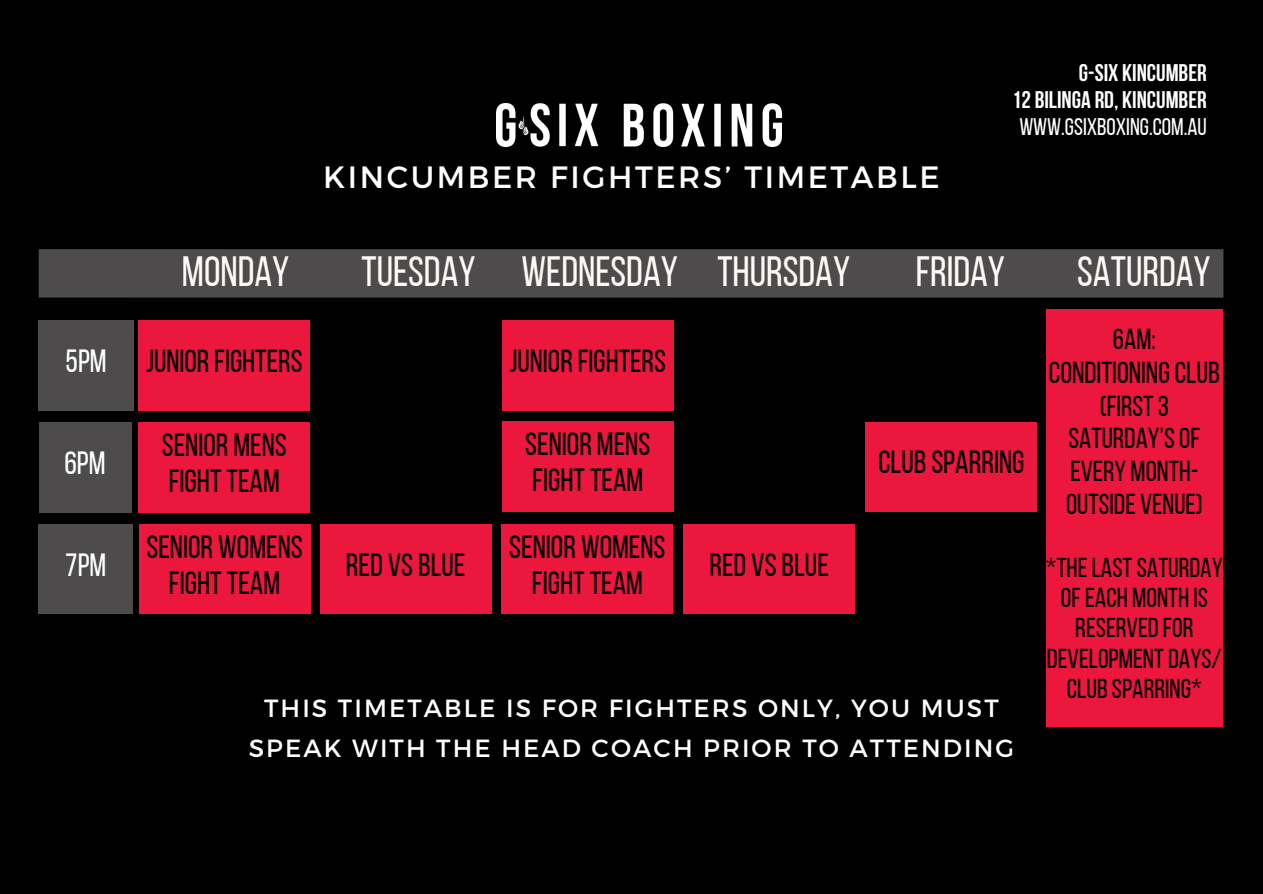
<style>
.page{position:relative;width:1263px;height:894px;background:#fff}
.page>*{position:absolute;margin:0;border:0;box-sizing:border-box;transform-origin:0 0}
.t1{font:42.3px "Bebas Neue";color:#fdf9f6}
.t2{font:32.1px "Bebas Neue";color:#000}
.t3{font:32.1px "Bebas Neue";color:#fff}
.t4{font:31.8px "Bebas Neue";color:#000}
.t5{font:30.75px "Montserrat";letter-spacing:.085em;color:#fff}
.t6{font:30.3px "Bebas Neue";color:#000}
.t7{font:28.8px/32.7px "Bebas Neue";color:#000;text-align:center}
.t8{font:27.3px/30.3px "Bebas Neue";color:#000;text-align:center}
.t9{font:24.9px/40px "Montserrat";letter-spacing:.085em;color:#fff;text-align:center}
.t10{font:700 24px "Bebas Neue";color:#fff}
.t11{font:24px "Bebas Neue";color:#fff}
</style>
<div class="page">
<div style="left:0;top:0;width:1263px;height:893px;background:#000"></div>
<img style="left:497px;top:103px;width:285px;height:43px">
<div style="left:39px;top:320px;width:95px;height:91px;background:#4d4b4b"></div>
<div style="left:39px;top:422px;width:92px;height:91px;background:#4d4b4b"></div>
<div style="left:39px;top:524px;width:94px;height:90px;background:#4d4b4b"></div>
<div style="left:39px;top:249px;width:1184px;height:48px;background:#4d4b4b"></div>
<div style="left:1046px;top:308px;width:177px;height:418px;background:#eb173d"></div>
<div style="left:139px;top:320px;width:171px;height:91px;background:#eb173d"></div>
<div style="left:139px;top:422px;width:171px;height:91px;background:#eb173d"></div>
<div style="left:320px;top:524px;width:171px;height:90px;background:#eb173d"></div>
<div style="left:139px;top:524px;width:172px;height:90px;background:#eb173d"></div>
<div style="left:866px;top:421px;width:171px;height:90px;background:#eb173d"></div>
<div style="left:684px;top:524px;width:171px;height:90px;background:#eb173d"></div>
<div style="left:502px;top:320px;width:171px;height:90px;background:#eb173d"></div>
<div style="left:502px;top:421px;width:171px;height:91px;background:#eb173d"></div>
<div style="left:501px;top:524px;width:172px;height:90px;background:#eb173d"></div>
<p class="t10" style="left:1079px;top:63px;width:129px">G-SIX KINCUMBER</p>
<p class="t10" style="left:1012px;top:90px;width:196px">12 BILINGA RD, KINCUMBER</p>
<p class="t11" style="left:1019px;top:117px;width:189px">WWW.GSIXBOXING.COM.AU</p>
<p class="t5" style="left:323px;top:157px;width:618px">KINCUMBER FIGHTERS’ TIMETABLE</p>
<p class="t1" style="left:182px;top:254px;width:109px">MONDAY</p>
<p class="t1" style="left:361px;top:254px;width:490px">TUESDAY WEDNESDAY THURSDAY</p>
<p class="t1" style="left:916px;top:254px;width:91px">FRIDAY</p>
<p class="t1" style="left:1077px;top:254px;width:135px">SATURDAY</p>
<p class="t3" style="left:66px;top:348px;width:43px">5PM</p>
<p class="t3" style="left:64px;top:450px;width:43px">6PM</p>
<p class="t4" style="left:146px;top:348px;width:158px">JUNIORFIGHTERS</p>
<p class="t2" style="left:162px;top:432px;width:127px">SENIOR MENS</p>
<p class="t2" style="left:169px;top:468px;width:113px">FIGHTTEAM</p>
<p class="t4" style="left:510px;top:347px;width:158px">JUNIORFIGHTERS</p>
<p class="t2" style="left:525px;top:431px;width:127px">SENIOR MENS</p>
<p class="t2" style="left:532px;top:467px;width:113px">FIGHTTEAM</p>
<p class="t2" style="left:878px;top:449px;width:148px">CLUBSPARRING</p>
<p class="t7" style="left:1113px;top:325px;width:44px">6AM:</p>
<p class="t6" style="left:1049px;top:360px;width:173px">CONDITIONINGCLUB</p>
<p class="t7" style="left:1066px;top:392px;width:138px">(FIRST3<br>SATURDAY’SOF<br>EVERY MONTH-<br>OUTSIDE VENUE)</p>
<p class="t3" style="left:65px;top:552px;width:43px">7PM</p>
<p class="t2" style="left:146px;top:534px;width:158px">SENIOR WOMENS</p>
<p class="t2" style="left:169px;top:570px;width:113px">FIGHTTEAM</p>
<p class="t2" style="left:346px;top:552px;width:121px">RED VSBLUE</p>
<p class="t2" style="left:509px;top:534px;width:158px">SENIOR WOMENS</p>
<p class="t2" style="left:532px;top:570px;width:113px">FIGHTTEAM</p>
<p class="t2" style="left:709px;top:552px;width:121px">RED VS BLUE</p>
<p class="t9" style="left:249px;top:686px;width:767px">THIS TIMETABLE IS FOR FIGHTERS ONLY, YOU MUST<br>SPEAK WITH THE HEAD COACH PRIOR TO ATTENDING</p>
<p class="t8" style="left:1046px;top:554px;width:178px">*THELASTSATURDAY<br>OFEACH MONTH IS<br>RESERVEDFOR<br>DEVELOPMENTDAYS/<br>CLUBSPARRING*</p>
</div>
